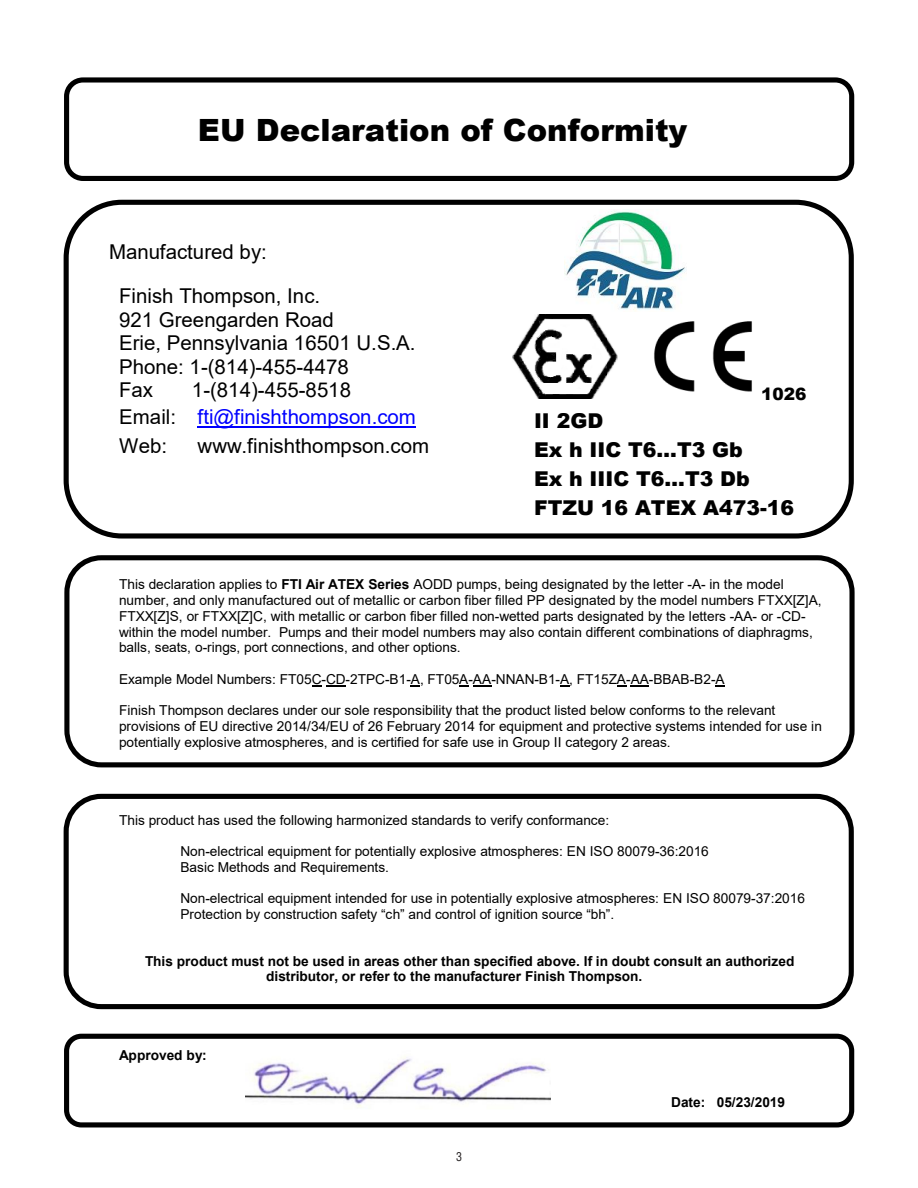
<style>
.page{position:relative;width:918px;height:1188px;background:#fff}
.page>*{position:absolute;margin:0;border:0;box-sizing:border-box;transform-origin:0 0}
.t1{font:900 30.6px "Arial";color:#000}
.t2{font:20.4px/23.5px "Arial";color:#000}
.t3{font:900 20.4px/28.8px "Arial";color:#000}
.t4{font:900 16.95px "Arial";color:#000}
.t5{font:13.65px/15.8px "Arial";letter-spacing:-.005em;color:#000}
.t6{font:700 13.65px/15.8px "Arial";color:#000}
.t7{font:condensed 12px "Helvetica";color:#231f20}
.s1{color:#00f}
.s2{font-weight:700}
.s3{font-style:inherit}
</style>
<div class="page">
<img style="left:512px;top:315px;width:105px;height:84px">
<img style="left:245px;top:1056px;width:305px;height:51px">
<img style="left:564px;top:209px;width:123px;height:102px">
<hr style="left:197px;top:427px;width:219px;height:1px;background:#00f">
<svg style="left:312px;top:685px;width:34px;height:1px"></svg>
<svg style="left:459px;top:685px;width:32px;height:1px"></svg>
<svg style="left:617px;top:685px;width:32px;height:1px"></svg>
<div style="left:64px;top:200px;width:790px;height:339px;border:5px solid #000;border-radius:56px"></div>
<div style="left:64px;top:77px;width:790px;height:104px;border:5px solid #000;border-radius:16px"></div>
<div style="left:64px;top:555px;width:791px;height:212px;border:5px solid #000;border-radius:35px"></div>
<div style="left:64px;top:794px;width:790px;height:215px;border:5px solid #000;border-radius:35px"></div>
<div style="left:64px;top:1034px;width:790px;height:93px;border:5px solid #000;border-radius:15px"></div>
<img style="left:654px;top:321px;width:98px;height:71px">
<p class="t1" style="left:198px;top:107px;width:491px">EU Declaration of Conformity</p>
<p class="t2" style="left:119px;top:230px;width:203px;line-height:43.8px;text-indent:-10px">Manufactured by:<br>Finish Thompson, Inc.</p>
<p class="t2" style="left:119px;top:308px;width:298px">921 Greengarden Road<br>Erie, Pennsylvania 16501 U.S.A.<br>Phone: 1-(814)-455-4478<br>Fax</p>
<p class="t2" style="left:119px;top:376px;width:298px;line-height:28px;text-indent:73px">1-(814)-455-8518<br>Email: <span class="s1">fti@finishthompson.com<br></span>Web:</p>
<p class="t4" style="left:761px;top:382px;width:47px">1026</p>
<p class="t3" style="left:534px;top:406px;width:262px">II 2GD<br>Ex h IIC T6…T3 Gb<br>Ex h IIIC T6…T3 Db<br>FTZU 16 ATEX A473-16</p>
<p class="t2" style="left:198px;top:434px;width:233px">www.finishthompson.com</p>
<p class="t3" style="left:555px;top:431px;width:262px">FTZU 16 ATEX A473-16</p>
<p class="t5" style="left:119px;top:577px;width:704px">This declaration applies to <span class="s2">FTI Air ATEX Series</span> AODD pumps, being designated by the letter -A- in the model number, and only manufactured out of metallic or carbon fiber filled PP designated by the model numbers FTXX[Z]A, FTXX[Z]S, or FTXX[Z]C, with metallic or carbon fiber filled non-wetted parts designated by the letters -AA- or -CD&shy;within the model number. Pumps and their model numbers may also contain different combinations of diaphragms, balls, seats, o-rings, port connections, and other options.</p>
<p class="t5" style="left:119px;top:671px;width:607px">Example Model Numbers: FT05C-CD-2TPC-B1-A, FT05A-AA-NNAN-B1-A, FT15ZA-AA-BBAB-B2-A</p>
<p class="t5" style="left:119px;top:703px;width:704px">Finish Thompson declares under our sole responsibility that the product listed below conforms to the relevant provisions of EU directive 2014/34/EU of 26 February 2014 for equipment and protective systems intended for use in potentially explosive atmospheres, and is certified for safe use in Group II category 2 areas.</p>
<p class="t5" style="left:119px;top:812px;width:492px">This product has used the following harmonized standards to verify conformance:</p>
<p class="t5" style="left:180px;top:843px;width:530px">Non-electrical equipment for potentially explosive atmospheres: EN ISO 80079-36:2016<br>Basic Methods and Requirements.</p>
<p class="t5" style="left:180px;top:890px;width:626px">Non-electrical equipment intended for use in potentially explosive atmospheres: EN ISO 80079-37:2016<br><span class="s3">Protection by construction safety “ch” and control of ignition source “bh”.</span></p>
<p class="t6" style="left:266px;top:953px;width:530px;text-indent:-121px">This product must not be used in areas other than specified above. If in doubt consult an authorized distributor, or refer to the manufacturer Finish Thompson.</p>
<p class="t6" style="left:119px;top:1047px;width:89px">Approved by:</p>
<p class="t7" style="left:456px;top:1149px;width:7px">3</p>
<p class="t6" style="left:671px;top:1094px;width:115px">Date: 05/23/2019</p>
</div>
